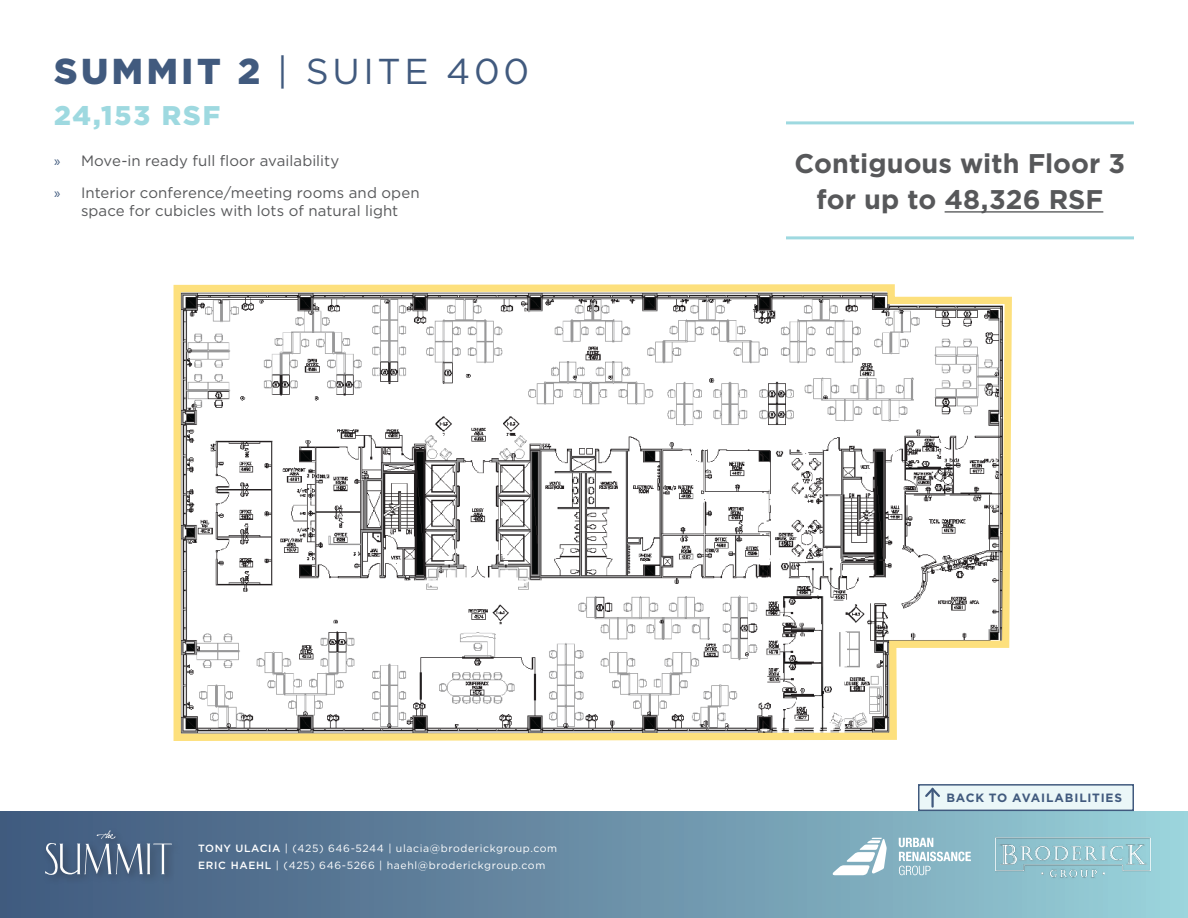
<style>
.page{position:relative;width:1188px;height:918px;background:#fff}
.page>*{position:absolute;margin:0;border:0;box-sizing:border-box;transform-origin:0 0}
.t1{font:36px "Gotham";letter-spacing:.1em;color:#415a7e}
.Table_Subject_2{font:700 27px/36px "Gotham";color:#57585a;text-align:center}
.t2{font:900 27px "Gotham";letter-spacing:.075em;color:#9ed9e0}
.t3{font:15px/18px "Gotham";letter-spacing:.005em;color:#57585a;text-align:center}
.t4{font:700 12px "Gotham";letter-spacing:.065em;color:#415a7e}
.t5{font:10.5px/16.5px "Gotham";letter-spacing:.06em;color:#fff}
.s1{font-weight:900}
.s2{font-family:"Myriad Pro";color:#415a7e}
.s3{font-weight:500}
</style>
<div class="page">
<div style="left:0;top:811px;width:1188px;height:107px;background:linear-gradient(to right,#3e557a,#98cfd8)"></div>
<div style="left:41px;top:827px;width:141px;height:58px;background:#476384"></div>
<svg style="left:45px;top:830px;width:127px;height:46px"></svg>
<img style="left:989px;top:833px;width:167px;height:47px">
<svg style="left:833px;top:838px;width:54px;height:37px"></svg>
<svg style="left:899px;top:838px;width:72px;height:37px;background:#a3c7d2"></svg>
<div style="left:919px;top:785px;width:214px;height:25px;background:#ebf7f8"></div>
<div style="left:918px;top:784px;width:216px;height:27px;border:2px solid #415a7e"></div>
<hr style="left:931px;top:789px;width:3px;height:18px;background:#415a7e">
<svg style="left:923px;top:786px;width:19px;height:13px"></svg>
<svg style="left:173px;top:284px;width:839px;height:457px"></svg>
<hr style="left:945px;top:211px;width:158px;height:2px;background:#57585a">
<hr style="left:786px;top:121px;width:348px;height:3px;background:#9ed9e0">
<hr style="left:786px;top:236px;width:348px;height:3px;background:#9ed9e0">
<p class="t1" style="left:54px;top:48px;width:477px"><span class="s1">SUMMIT 2</span> | SUITE 400</p>
<p class="t2" style="left:54px;top:96px;width:168px">24,153 RSF</p>
<p class="t3" style="left:54px;top:152px;width:287px"><span class="s2">»</span> Move-in ready full floor availability</p>
<p class="t3" style="left:54px;top:183px;width:367px"><span class="s2">»</span> Interior conference/meeting rooms and open space for cubicles with lots of natural light</p>
<p class="t5" style="left:198px;top:840px;width:361px"><span class="s3">TONY ULACIA</span> | (425) 646-5244 | ulacia@broderickgroup.com<br><span class="s3">ERIC HAEHL</span> | (425) 646-5266 | haehl@broderickgroup.com</p>
<p class="Table_Subject_2" style="left:795px;top:145px;width:332px">Contiguous with Floor 3 for up to 48,326 RSF</p>
<p class="t4" style="left:947px;top:790px;width:177px">BACK TO AVAILABILITIES</p>
</div>
